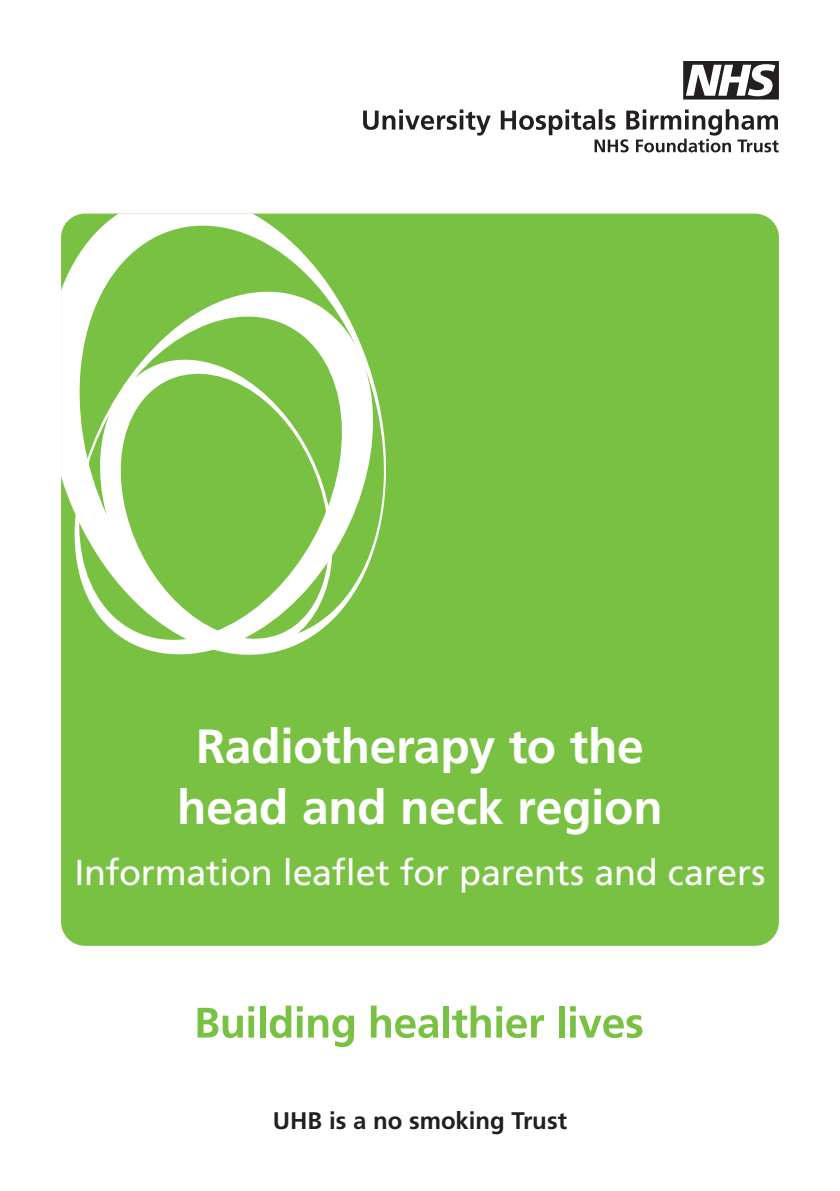
<style>
.page{position:relative;width:840px;height:1191px;background:#fff}
.page>*{position:absolute;margin:0;border:0;box-sizing:border-box;transform-origin:0 0}
.t1{font:700 48px/61px "Frutiger";letter-spacing:-.005em;color:#fff;text-align:center}
.t2{font:36px "Frutiger";letter-spacing:-.01em;color:#fff}
.t3{font:700 24px "Frutiger";color:#231f20}
</style>
<div class="page">
<svg style="left:363px;top:109px;width:415px;height:43px"></svg>
<svg style="left:683px;top:61px;width:95px;height:39px"></svg>
<div style="left:61px;top:214px;width:717px;height:732px;background:#79c142;border-radius:24px"></div>
<svg style="left:61px;top:214px;width:249px;height:491px"></svg>
<svg style="left:61px;top:261px;width:325px;height:424px"></svg>
<svg style="left:197px;top:1006px;width:57px;height:32px"></svg>
<div style="left:248px;top:1015px;width:6px;height:22px;background:#79c142"></div>
<div style="left:260px;top:1005px;width:5px;height:32px;background:#79c142"></div>
<svg style="left:269px;top:1005px;width:22px;height:33px"></svg>
<svg style="left:297px;top:1006px;width:5px;height:5px"></svg>
<div style="left:297px;top:1015px;width:5px;height:22px;background:#79c142"></div>
<svg style="left:308px;top:1015px;width:46px;height:32px"></svg>
<svg style="left:370px;top:1005px;width:68px;height:33px"></svg>
<div style="left:443px;top:1005px;width:5px;height:32px;background:#79c142"></div>
<svg style="left:452px;top:1005px;width:38px;height:33px"></svg>
<svg style="left:496px;top:1006px;width:47px;height:32px"></svg>
<div style="left:558px;top:1005px;width:6px;height:32px;background:#79c142"></div>
<svg style="left:570px;top:1006px;width:72px;height:32px"></svg>
<h1 class="t1" style="left:177px;top:715px;width:486px">Radiotherapy to the head and neck region</h1>
<p class="t2" style="left:74px;top:851px;width:692px">Information leaflet for parents and carers</p>
<p class="t3" style="left:273px;top:1106px;width:295px">UHB is a no smoking Trust</p>
</div>
